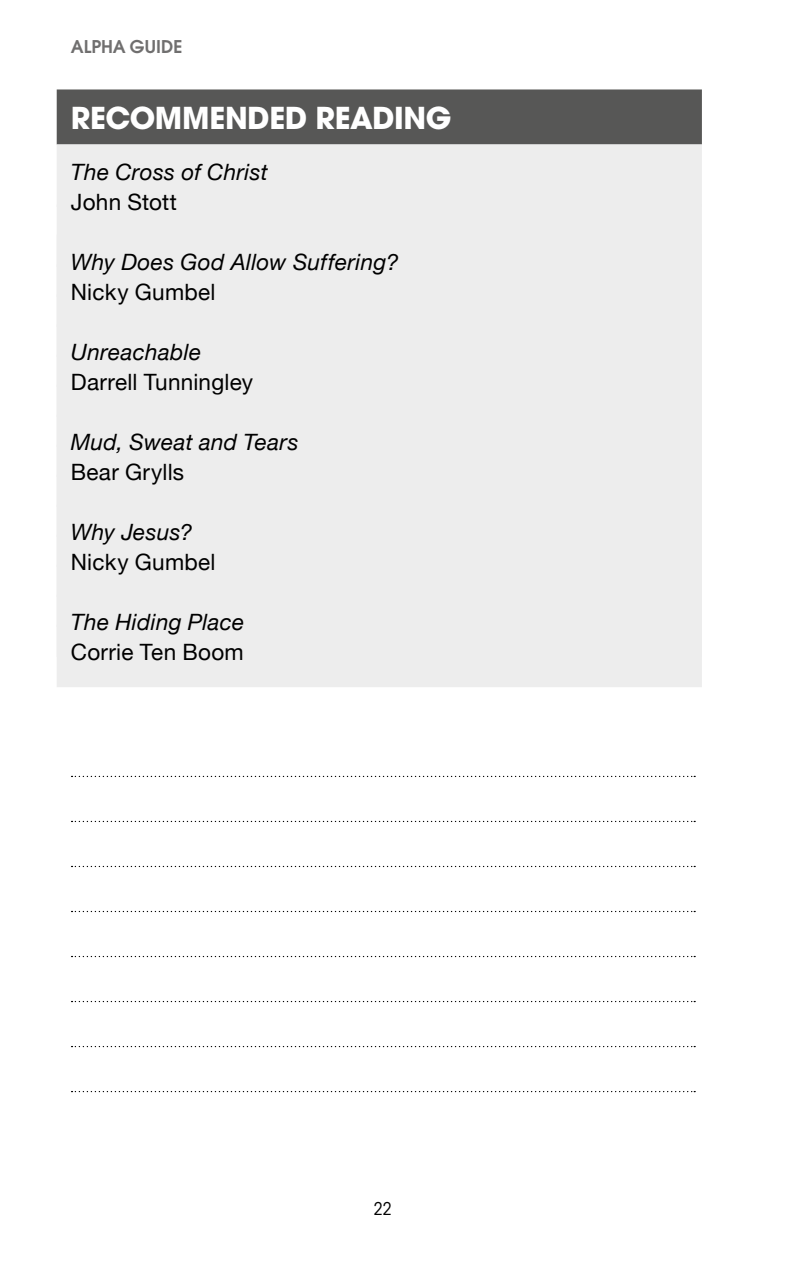
<style>
.page{position:relative;width:787px;height:1262px;background:#fff}
.page>*{position:absolute;margin:0;border:0;box-sizing:border-box;transform-origin:0 0}
.t1{font:700 30px "ITC Avant Garde Std";letter-spacing:-.015em;color:#fff}
.t2{font:italic 22.5px "Helvetica Neue";letter-spacing:.015em;color:#000}
.t3{font:22.5px "Helvetica Neue";letter-spacing:.01em;color:#000}
.t4{font:600 17.5px "ITC Avant Garde Std";color:#706f6f}
.t5{font:condensed 17.5px "ITC Avant Garde Std";color:#000}
</style>
<div class="page">
<hr style="left:786px;top:0;width:1px;height:1261px;background:#e42313">
<div style="left:57px;top:89px;width:645px;height:55px;background:#575756"></div>
<div style="left:57px;top:144px;width:645px;height:63px;background:#ededed"></div>
<div style="left:57px;top:204px;width:645px;height:63px;background:#ededed"></div>
<div style="left:57px;top:264px;width:645px;height:63px;background:#ededed"></div>
<div style="left:57px;top:324px;width:645px;height:63px;background:#ededed"></div>
<div style="left:57px;top:384px;width:645px;height:63px;background:#ededed"></div>
<div style="left:57px;top:444px;width:645px;height:63px;background:#ededed"></div>
<div style="left:57px;top:504px;width:645px;height:63px;background:#ededed"></div>
<div style="left:57px;top:564px;width:645px;height:63px;background:#ededed"></div>
<div style="left:57px;top:624px;width:645px;height:63px;background:#ededed"></div>
<svg style="left:71px;top:775px;width:624px;height:2px"></svg>
<svg style="left:71px;top:820px;width:624px;height:2px"></svg>
<svg style="left:71px;top:865px;width:624px;height:2px"></svg>
<svg style="left:71px;top:910px;width:624px;height:2px"></svg>
<svg style="left:71px;top:955px;width:624px;height:2px"></svg>
<svg style="left:71px;top:1000px;width:624px;height:2px"></svg>
<svg style="left:71px;top:1045px;width:624px;height:2px"></svg>
<svg style="left:71px;top:1091px;width:624px;height:1px"></svg>
<svg style="left:786px;top:881px;width:1px;height:380px"></svg>
<p class="t4" style="left:71px;top:35px;width:113px">ALPHA GUIDE</p>
<h1 class="t1" style="left:71px;top:97px;width:382px">RECOMMENDED READING</h1>
<p class="t2" style="left:71px;top:156px;width:198px">The Cross of Christ</p>
<p class="t3" style="left:71px;top:186px;width:108px">John Stott</p>
<p class="t2" style="left:71px;top:246px;width:329px">Why Does God Allow Suffering?</p>
<p class="t3" style="left:71px;top:276px;width:146px">Nicky Gumbel</p>
<p class="t2" style="left:71px;top:336px;width:132px">Unreachable</p>
<p class="t3" style="left:71px;top:366px;width:184px">Darrell Tunningley</p>
<p class="t2" style="left:71px;top:426px;width:229px">Mud, Sweat and Tears</p>
<p class="t3" style="left:71px;top:456px;width:115px">Bear Grylls</p>
<p class="t2" style="left:71px;top:516px;width:123px">Why Jesus?</p>
<p class="t3" style="left:71px;top:546px;width:146px">Nicky Gumbel</p>
<p class="t2" style="left:71px;top:606px;width:175px">The Hiding Place</p>
<p class="t3" style="left:71px;top:636px;width:174px">Corrie Ten Boom</p>
<p class="t5" style="left:374px;top:1198px;width:20px">22</p>
</div>
